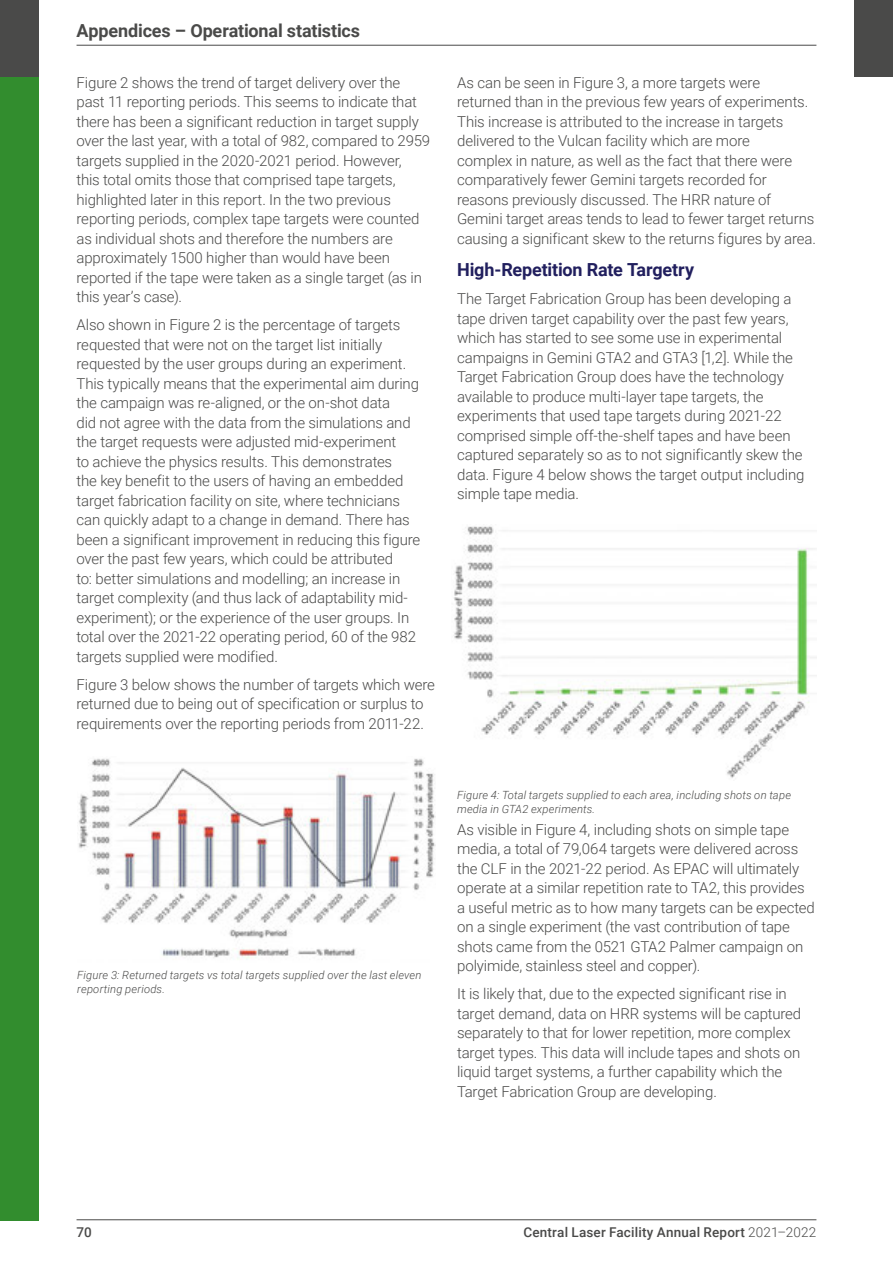
<style>
.page{position:relative;width:893px;height:1263px;background:#fff}
.page>*{position:absolute;margin:0;border:0;box-sizing:border-box;transform-origin:0 0}
.t1{font:700 18px "Roboto";letter-spacing:-.01em;color:#4a4a49}
.t2{font:700 18px "Roboto";letter-spacing:-.01em;color:#211f5e}
.t3{font:300 15px/19.5px "Roboto";letter-spacing:-.01em;color:#4a4a49}
.t4{font:500 13.5px "Roboto";letter-spacing:.015em;color:#4a4a49}
.t5{font:italic 300 11.25px/13.5px "Roboto";letter-spacing:.015em;color:#4a4a49}
.s1{font-weight:300}
</style>
<div class="page">
<hr style="left:77px;top:1219px;width:739px;height:1px;background:#4a4a49">
<hr style="left:77px;top:45px;width:739px;height:1px;background:#4a4a49">
<div style="left:0;top:0;width:38px;height:77px;background:#4a4a49"></div>
<div style="left:855px;top:0;width:38px;height:77px;background:#4a4a49"></div>
<img style="left:78px;top:758px;width:358px;height:201px">
<img style="left:454px;top:526px;width:362px;height:252px">
<div style="left:0;top:77px;width:38px;height:1143px;background:#328d2e"></div>
<p class="t1" style="left:77px;top:18px;width:285px">Appendices – Operational statistics</p>
<p class="t3" style="left:77px;top:72px;width:355px">Figure 2 shows the trend of target delivery over the past 11 reporting periods. This seems to indicate that there has been a significant reduction in target supply over the last year, with a total of 982, compared to 2959 targets supplied in the 2020-2021 period. However,<br>this total omits those that comprised tape targets, highlighted later in this report. In the two previous reporting periods, complex tape targets were counted as individual shots and therefore the numbers are approximately 1500 higher than would have been reported if the tape were taken as a single target (as in this year’s case).</p>
<p class="t3" style="left:77px;top:315px;width:345px">Also shown in Figure 2 is the percentage of targets requested that were not on the target list initially requested by the user groups during an experiment.<br>This typically means that the experimental aim during the campaign was re-aligned, or the on-shot data<br>did not agree with the data from the simulations and the target requests were adjusted mid-experiment<br>to achieve the physics results. This demonstrates<br>the key benefit to the users of having an embedded target fabrication facility on site, where technicians can quickly adapt to a change in demand. There has been a significant improvement in reducing this figure over the past few years, which could be attributed<br>to: better simulations and modelling; an increase in target complexity (and thus lack of adaptability mid&shy;experiment); or the experience of the user groups. In total over the 2021-22 operating period, 60 of the 982 targets supplied were modified.</p>
<p class="t3" style="left:77px;top:674px;width:360px">Figure 3 below shows the number of targets which were returned due to being out of specification or surplus to requirements over the reporting periods from 2011-22.</p>
<p class="t3" style="left:457px;top:72px;width:360px">As can be seen in Figure 3, a more targets were returned than in the previous few years of experiments.<br>This increase is attributed to the increase in targets delivered to the Vulcan facility which are more<br>complex in nature, as well as the fact that there were comparatively fewer Gemini targets recorded for reasons previously discussed. The HRR nature of Gemini target areas tends to lead to fewer target returns causing a significant skew to the returns figures by area.</p>
<p class="t2" style="left:457px;top:257px;width:238px">High-Repetition Rate Targetry</p>
<p class="t3" style="left:457px;top:289px;width:349px">The Target Fabrication Group has been developing a tape driven target capability over the past few years, which has started to see some use in experimental campaigns in Gemini GTA2 and GTA3 [1,2]. While the Target Fabrication Group does have the technology available to produce multi-layer tape targets, the experiments that used tape targets during 2021-22 comprised simple off-the-shelf tapes and have been captured separately so as to not significantly skew the data. Figure 4 below shows the target output including simple tape media.</p>
<p class="t5" style="left:77px;top:968px;width:346px">Figure 3: Returned targets vs total targets supplied over the last eleven reporting periods.</p>
<p class="t5" style="left:457px;top:788px;width:335px">Figure 4: Total targets supplied to each area, including shots on tape media in GTA2 experiments.</p>
<p class="t3" style="left:457px;top:819px;width:359px">As visible in Figure 4, including shots on simple tape media, a total of 79,064 targets were delivered across the CLF in the 2021-22 period. As EPAC will ultimately operate at a similar repetition rate to TA2, this provides a useful metric as to how many targets can be expected on a single experiment (the vast contribution of tape shots came from the 0521 GTA2 Palmer campaign on polyimide, stainless steel and copper).</p>
<p class="t3" style="left:457px;top:984px;width:346px">It is likely that, due to the expected significant rise in target demand, data on HRR systems will be captured separately to that for lower repetition, more complex target types. This data will include tapes and shots on liquid target systems, a further capability which the Target Fabrication Group are developing.</p>
<p class="t4" style="left:77px;top:1223px;width:17px">70</p>
<p class="t4" style="left:523px;top:1223px;width:295px">Central Laser Facility Annual Report <span class="s1">2021–2022</span></p>
</div>
